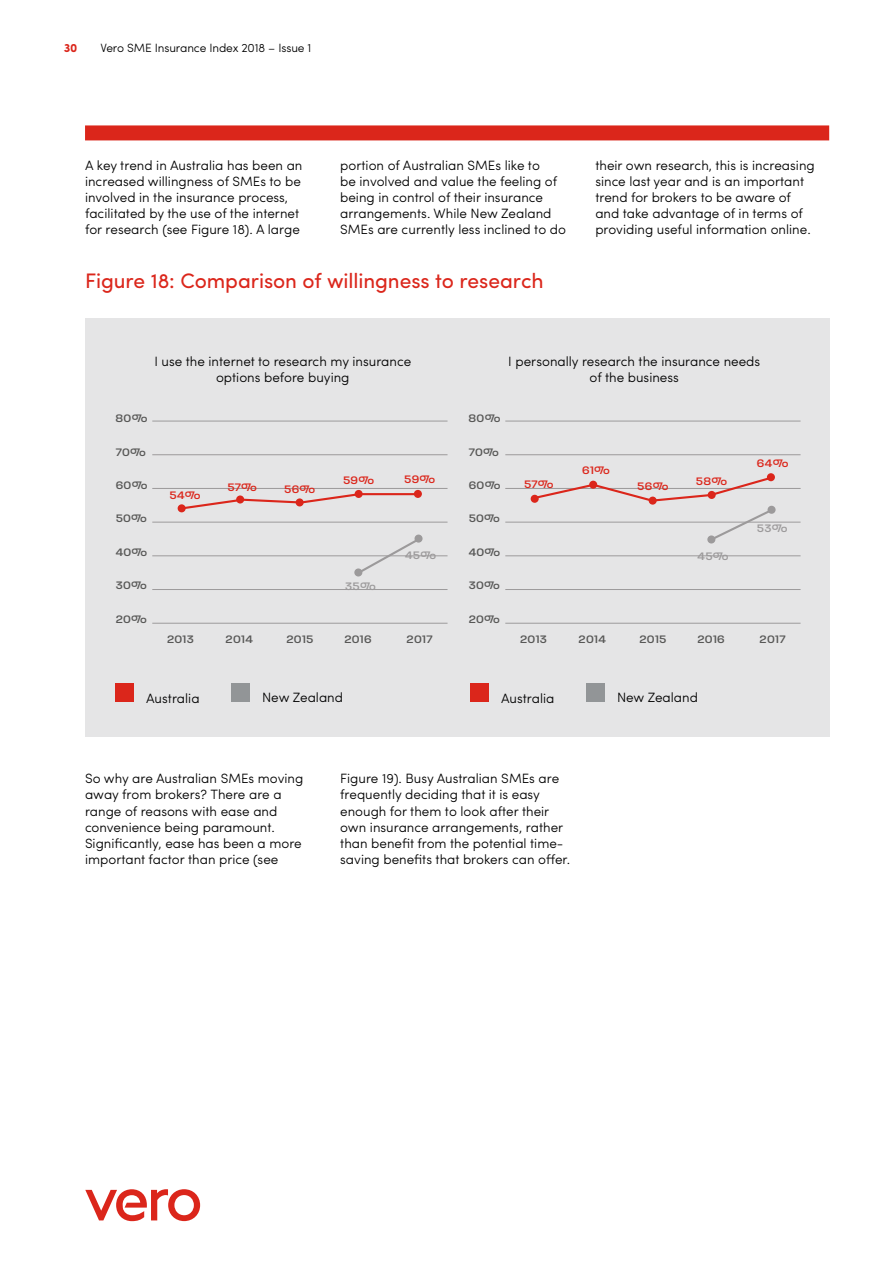
<style>
.page{position:relative;width:893px;height:1263px;background:#fff}
.page>*{position:absolute;margin:0;border:0;box-sizing:border-box;transform-origin:0 0}
.t1{font:21px "Sofia Pro";letter-spacing:-.005em;color:#db261b}
.t2{font:300 13.5px/16.2px "Sofia Pro";color:#000}
.t3{font:500 12.75px "V Paralucent";letter-spacing:.025em;color:#575756;scale:1.09 1}
.t4{font:500 12.75px "V Paralucent";letter-spacing:.025em;color:#db261b;scale:1.09 1}
.t5{font:500 12.75px "V Paralucent";letter-spacing:.025em;color:#9c9a9b;scale:1.09 1}
.t6{font:300 12px "Sofia Pro";letter-spacing:-.01em;color:#000}
.t7{font:700 12px "Sofia Pro";color:#db261b}
</style>
<div class="page">
<svg style="left:85px;top:1189px;width:115px;height:32px"></svg>
<div style="left:85px;top:125px;width:744px;height:15px;background:#db261b"></div>
<div style="left:85px;top:318px;width:744px;height:419px;background:#e5e5e6"></div>
<hr style="left:505px;top:488px;width:296px;height:1px;background:#9c9a9b">
<div style="left:707px;top:535px;width:8px;height:8px;background:#9c9a9b;border-radius:50%"></div>
<div style="left:767px;top:506px;width:9px;height:8px;background:#9c9a9b;border-radius:50%"></div>
<hr style="left:505px;top:421px;width:296px;height:1px;background:#9c9a9b">
<hr style="left:505px;top:454px;width:296px;height:1px;background:#9c9a9b">
<hr style="left:505px;top:522px;width:296px;height:1px;background:#9c9a9b">
<hr style="left:505px;top:556px;width:296px;height:1px;background:#9c9a9b">
<hr style="left:505px;top:589px;width:296px;height:1px;background:#9c9a9b">
<hr style="left:505px;top:623px;width:296px;height:1px;background:#9c9a9b">
<div style="left:767px;top:473px;width:8px;height:8px;background:#db261b;border-radius:50%"></div>
<svg style="left:532px;top:477px;width:241px;height:64px"></svg>
<hr style="left:152px;top:421px;width:296px;height:1px;background:#9c9a9b">
<hr style="left:152px;top:454px;width:296px;height:1px;background:#9c9a9b">
<hr style="left:152px;top:488px;width:296px;height:1px;background:#9c9a9b">
<hr style="left:152px;top:522px;width:296px;height:1px;background:#9c9a9b">
<hr style="left:152px;top:556px;width:296px;height:1px;background:#9c9a9b">
<hr style="left:152px;top:589px;width:296px;height:1px;background:#9c9a9b">
<hr style="left:152px;top:623px;width:296px;height:1px;background:#9c9a9b">
<div style="left:178px;top:504px;width:8px;height:8px;background:#db261b;border-radius:50%"></div>
<div style="left:354px;top:568px;width:8px;height:8px;background:#9c9a9b;border-radius:50%"></div>
<div style="left:414px;top:535px;width:9px;height:8px;background:#9c9a9b;border-radius:50%"></div>
<svg style="left:355px;top:490px;width:8px;height:8px"></svg>
<div style="left:414px;top:490px;width:8px;height:8px;background:#db261b;border-radius:50%"></div>
<svg style="left:182px;top:492px;width:180px;height:18px"></svg>
<hr style="left:360px;top:493px;width:58px;height:2px;background:#db261b">
<svg style="left:358px;top:537px;width:62px;height:37px"></svg>
<div style="left:116px;top:683px;width:18px;height:19px;background:#db261b"></div>
<div style="left:471px;top:683px;width:18px;height:19px;background:#db261b"></div>
<div style="left:232px;top:683px;width:18px;height:19px;background:#929597"></div>
<div style="left:587px;top:683px;width:18px;height:19px;background:#929597"></div>
<p class="t7" style="left:64px;top:38px;width:15px">30</p>
<p class="t6" style="left:100px;top:39px;width:212px">Vero SME Insurance Index 2018 – Issue 1</p>
<p class="t2" style="left:85px;top:156px;width:219px">A key trend in Australia has been an increased willingness of SMEs to be involved in the insurance process, facilitated by the use of the internet for research (see Figure 18). A large</p>
<p class="t2" style="left:340px;top:156px;width:227px">portion of Australian SMEs like to<br>be involved and value the feeling of being in control of their insurance arrangements. While New Zealand SMEs are currently less inclined to do</p>
<p class="t2" style="left:595px;top:156px;width:221px">their own research, this is increasing since last year and is an important trend for brokers to be aware of and take advantage of in terms of providing useful information online.</p>
<h1 class="t1" style="left:85px;top:265px;width:460px">Figure 18: Comparison of willingness to research</h1>
<p class="t2" style="left:154px;top:352px;width:258px;text-align:center">I use the internet to research my insurance options before buying</p>
<p class="t2" style="left:508px;top:352px;width:253px;text-align:center">I personally research the insurance needs of the business</p>
<p class="t3" style="left:116px;top:412px;width:31px">80%</p>
<p class="t3" style="left:469px;top:412px;width:31px">80%</p>
<p class="t3" style="left:116px;top:445px;width:29px">70%</p>
<p class="t3" style="left:469px;top:445px;width:29px">70%</p>
<p class="t3" style="left:116px;top:478px;width:31px">60%</p>
<p class="t4" style="left:170px;top:489px;width:30px">54%</p>
<p class="t4" style="left:227px;top:480px;width:29px">57%</p>
<p class="t4" style="left:284px;top:483px;width:30px">56%</p>
<p class="t4" style="left:343px;top:473px;width:30px">59%</p>
<p class="t4" style="left:404px;top:472px;width:30px">59%</p>
<p class="t3" style="left:469px;top:478px;width:31px">60%</p>
<p class="t4" style="left:524px;top:477px;width:29px">57%</p>
<p class="t4" style="left:582px;top:464px;width:27px">61%</p>
<p class="t4" style="left:637px;top:479px;width:30px">56%</p>
<p class="t4" style="left:696px;top:474px;width:30px">58%</p>
<p class="t4" style="left:757px;top:457px;width:30px">64%</p>
<p class="t3" style="left:116px;top:512px;width:30px">50%</p>
<p class="t3" style="left:469px;top:512px;width:30px">50%</p>
<p class="t5" style="left:757px;top:521px;width:30px">53%</p>
<p class="t3" style="left:116px;top:545px;width:31px">40%</p>
<p class="t5" style="left:405px;top:549px;width:30px">45%</p>
<p class="t3" style="left:469px;top:545px;width:31px">40%</p>
<p class="t5" style="left:698px;top:549px;width:30px">45%</p>
<p class="t3" style="left:116px;top:578px;width:30px">30%</p>
<p class="t3" style="left:116px;top:612px;width:30px">20%</p>
<p class="t5" style="left:345px;top:579px;width:30px">35%</p>
<p class="t3" style="left:469px;top:578px;width:30px">30%</p>
<p class="t3" style="left:469px;top:612px;width:30px">20%</p>
<p class="t3" style="left:167px;top:632px;width:26px">2013</p>
<p class="t3" style="left:226px;top:632px;width:27px">2014</p>
<p class="t3" style="left:286px;top:632px;width:26px">2015</p>
<p class="t3" style="left:344px;top:632px;width:27px">2016</p>
<p class="t3" style="left:407px;top:632px;width:25px">2017</p>
<p class="t3" style="left:520px;top:632px;width:26px">2013</p>
<p class="t3" style="left:579px;top:632px;width:27px">2014</p>
<p class="t3" style="left:639px;top:632px;width:26px">2015</p>
<p class="t3" style="left:697px;top:632px;width:27px">2016</p>
<p class="t3" style="left:760px;top:632px;width:25px">2017</p>
<p class="t2" style="left:146px;top:689px;width:55px">Australia</p>
<p class="t2" style="left:262px;top:688px;width:82px">New Zealand</p>
<p class="t2" style="left:501px;top:689px;width:55px">Australia</p>
<p class="t2" style="left:617px;top:688px;width:82px">New Zealand</p>
<p class="t2" style="left:85px;top:769px;width:220px">So why are Australian SMEs moving away from brokers? There are a range of reasons with ease and convenience being paramount.<br>Significantly, ease has been a more important factor than price (see</p>
<p class="t2" style="left:340px;top:769px;width:232px">Figure 19). Busy Australian SMEs are frequently deciding that it is easy enough for them to look after their own insurance arrangements, rather than benefit from the potential time&shy;saving benefits that brokers can offer.</p>
</div>
